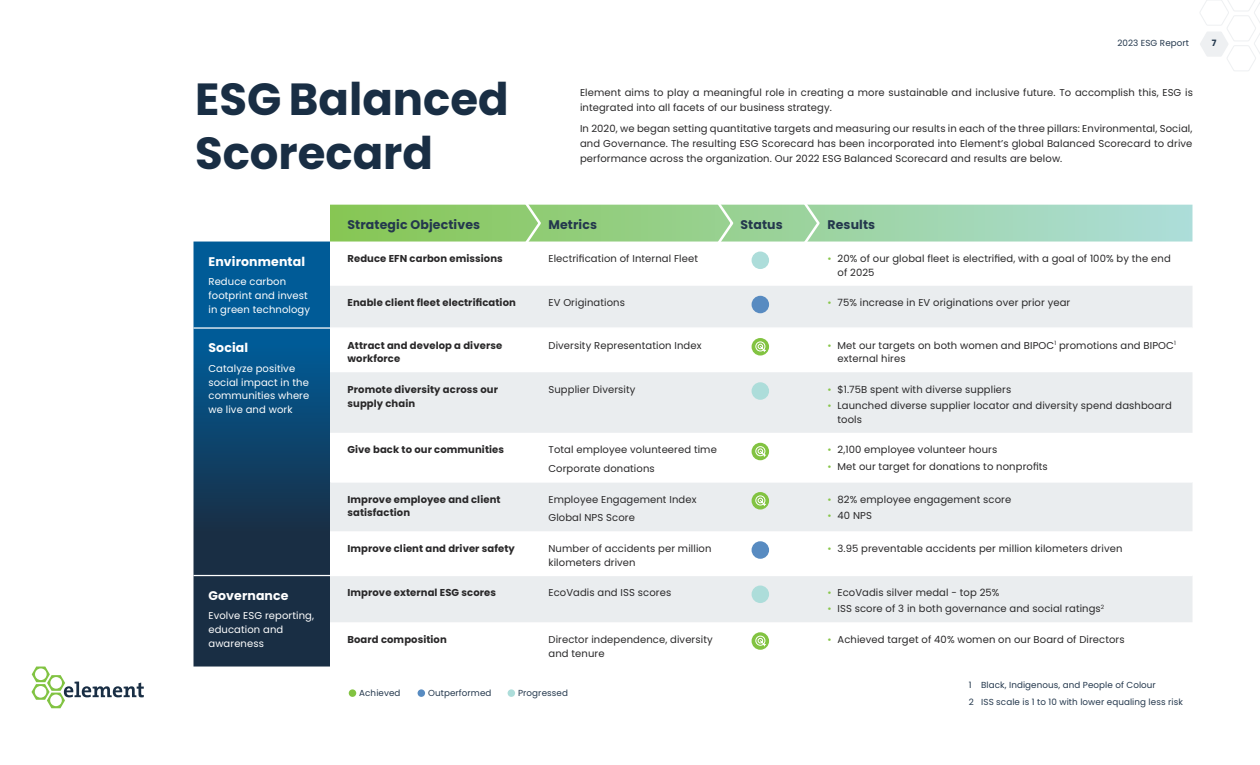
<style>
.page{position:relative;width:1260px;height:765px;background:#fff}
.page>*{position:absolute;margin:0;border:0;box-sizing:border-box;transform-origin:0 0}
.t1{font:700 45px/54px "Poppins";color:#192e44}
.t2{font:700 12.5px "Poppins";letter-spacing:.01em;color:#24384d}
.t3{font:700 12.5px "Poppins";letter-spacing:.01em;color:#fff}
.Body{font:10px/13.8px "Poppins";letter-spacing:.01em;color:#292829}
.Table_Body{font:10px/13.8px "Poppins";letter-spacing:.01em;color:#292829}
.Table_Body-2{font:700 10px/13.8px "Poppins";letter-spacing:.01em;color:#292829}
.Table_Body-3{font:10px/13.8px "Poppins";letter-spacing:.01em;color:#fff}
.t4{font:8.75px/16.9px "Poppins";letter-spacing:.01em;color:#24384d}
.t5{font:700 8.75px "Poppins";color:#24384d}
.s1{color:#88c64b}
</style>
<div class="page">
<svg style="left:194px;top:242px;width:136px;height:425px;background:#0d436a"></svg>
<svg style="left:330px;top:286px;width:862px;height:336px;fill:#eaedef"></svg>
<hr style="left:194px;top:327px;width:136px;height:2px;background:#fff">
<hr style="left:330px;top:327px;width:201px;height:2px;background:#fff">
<hr style="left:531px;top:327px;width:192px;height:2px;background:#fff">
<hr style="left:723px;top:327px;width:87px;height:2px;background:#fff">
<hr style="left:810px;top:327px;width:382px;height:2px;background:#fff">
<hr style="left:331px;top:481px;width:200px;height:2px;background:#fff">
<hr style="left:531px;top:481px;width:192px;height:2px;background:#fff">
<hr style="left:723px;top:481px;width:87px;height:2px;background:#fff">
<hr style="left:810px;top:481px;width:382px;height:2px;background:#fff">
<hr style="left:194px;top:575px;width:136px;height:1px;background:#fff">
<hr style="left:330px;top:575px;width:201px;height:1px;background:#fff">
<hr style="left:531px;top:575px;width:192px;height:1px;background:#fff">
<hr style="left:723px;top:575px;width:87px;height:1px;background:#fff">
<hr style="left:810px;top:575px;width:382px;height:1px;background:#fff">
<div style="left:752px;top:252px;width:17px;height:17px;background:#adddda;border-radius:50%"></div>
<div style="left:752px;top:296px;width:17px;height:17px;background:#588bc1;border-radius:50%"></div>
<div style="left:752px;top:338px;width:17px;height:18px;background:#82c341;border-radius:50%"></div>
<svg style="left:755px;top:341px;width:11px;height:11px"></svg>
<div style="left:752px;top:382px;width:17px;height:18px;background:#adddda;border-radius:50%"></div>
<div style="left:752px;top:443px;width:17px;height:17px;background:#82c341;border-radius:50%"></div>
<svg style="left:755px;top:446px;width:11px;height:11px"></svg>
<div style="left:752px;top:492px;width:17px;height:18px;background:#82c341;border-radius:50%"></div>
<svg style="left:755px;top:495px;width:11px;height:11px"></svg>
<div style="left:752px;top:541px;width:17px;height:18px;background:#588bc1;border-radius:50%"></div>
<div style="left:752px;top:586px;width:17px;height:17px;background:#adddda;border-radius:50%"></div>
<div style="left:752px;top:632px;width:17px;height:18px;background:#82c341;border-radius:50%"></div>
<svg style="left:755px;top:636px;width:11px;height:11px"></svg>
<svg style="left:330px;top:204px;width:862px;height:54px"></svg>
<div style="left:349px;top:689px;width:7px;height:8px;background:#82c341;border-radius:50%"></div>
<div style="left:418px;top:689px;width:7px;height:8px;background:#588bc1;border-radius:50%"></div>
<div style="left:508px;top:689px;width:7px;height:8px;background:#adddda;border-radius:50%"></div>
<svg style="left:1200px;top:0;width:60px;height:71px"></svg>
<svg style="left:32px;top:667px;width:112px;height:41px"></svg>
<h1 class="t1" style="left:195px;top:72px;width:315px">ESG Balanced<br>Scorecard</h1>
<p class="t4" style="left:1117px;top:35px;width:73px">2023 ESG Report</p>
<p class="t5" style="left:1212px;top:38px;width:6px">7</p>
<p class="Body" style="left:580px;top:85px;width:614px;line-height:15px">Element aims to play a meaningful role in creating a more sustainable and inclusive future. To accomplish this, ESG is integrated into all facets of our business strategy.</p>
<p class="Body" style="left:580px;top:121px;width:614px;line-height:15px;text-align:justify">In 2020, we began setting quantitative targets and measuring our results in each of the three pillars: Environmental, Social, and Governance. The resulting ESG Scorecard has been incorporated into Element’s global Balanced Scorecard to drive performance across the organization. Our 2022 ESG Balanced Scorecard and results are below.</p>
<h3 class="t3" style="left:209px;top:254px;width:98px">Environmental</h3>
<p class="Table_Body-3" style="left:209px;top:275px;width:103px">Reduce carbon footprint and invest in green technology</p>
<h3 class="t3" style="left:209px;top:341px;width:41px">Social</h3>
<p class="Table_Body-3" style="left:209px;top:361px;width:102px">Catalyze positive social impact in the communities where we live and work</p>
<h3 class="t3" style="left:209px;top:588px;width:82px">Governance</h3>
<p class="Table_Body-3" style="left:209px;top:609px;width:107px">Evolve ESG reporting, education and awareness</p>
<h3 class="t2" style="left:348px;top:217px;width:134px">Strategic Objectives</h3>
<h3 class="t2" style="left:548px;top:217px;width:50px">Metrics</h3>
<h3 class="t2" style="left:741px;top:217px;width:44px">Status</h3>
<h3 class="t2" style="left:828px;top:217px;width:49px">Results</h3>
<p class="Table_Body-2" style="left:348px;top:252px;width:157px">Reduce EFN carbon emissions</p>
<p class="Table_Body" style="left:548px;top:252px;width:151px">Electrification of Internal Fleet</p>
<p class="Body" style="left:838px;top:252px;width:335px;text-indent:-10px"><span class="s1">•</span> 20% of our global fleet is electrified, with a goal of 100% by the end of 2025</p>
<p class="Table_Body-2" style="left:348px;top:296px;width:170px">Enable client fleet electrification</p>
<p class="Table_Body" style="left:548px;top:296px;width:78px">EV Originations</p>
<p class="Body" style="left:828px;top:296px;width:244px"><span class="s1">•</span> 75% increase in EV originations over prior year</p>
<p class="Table_Body-2" style="left:348px;top:338px;width:156px">Attract and develop a diverse workforce</p>
<p class="Table_Body" style="left:548px;top:338px;width:154px">Diversity Representation Index</p>
<p class="Body" style="left:838px;top:338px;width:340px;text-indent:-10px"><span class="s1">•</span> Met our targets on both women and BIPOC<sup>1</sup> promotions and BIPOC<sup>1 </sup>external hires</p>
<p class="Table_Body-2" style="left:348px;top:382px;width:152px">Promote diversity across our supply chain</p>
<p class="Table_Body" style="left:548px;top:382px;width:89px">Supplier Diversity</p>
<p class="Body" style="left:828px;top:382px;width:185px"><span class="s1">•</span> $1.75B spent with diverse suppliers</p>
<p class="Body" style="left:838px;top:399px;width:336px;text-indent:-10px"><span class="s1">•</span> Launched diverse supplier locator and diversity spend dashboard tools</p>
<p class="Table_Body-2" style="left:348px;top:443px;width:158px">Give back to our communities</p>
<p class="Table_Body" style="left:548px;top:443px;width:170px">Total employee volunteered time</p>
<p class="Table_Body" style="left:548px;top:462px;width:108px">Corporate donations</p>
<p class="Table_Body-2" style="left:348px;top:492px;width:155px">Improve employee and client satisfaction</p>
<p class="Table_Body" style="left:548px;top:492px;width:149px">Employee Engagement Index</p>
<p class="Table_Body" style="left:548px;top:511px;width:88px">Global NPS Score</p>
<p class="Body" style="left:828px;top:443px;width:171px"><span class="s1">•</span> 2,100 employee volunteer hours</p>
<p class="Body" style="left:828px;top:459px;width:222px"><span class="s1">•</span> Met our target for donations to nonprofits</p>
<p class="Body" style="left:828px;top:492px;width:185px"><span class="s1">•</span> 82% employee engagement score</p>
<p class="Body" style="left:828px;top:508px;width:46px"><span class="s1">•</span> 40 NPS</p>
<p class="Table_Body-2" style="left:348px;top:541px;width:169px">Improve client and driver safety</p>
<p class="Table_Body" style="left:548px;top:541px;width:165px">Number of accidents per million kilometers driven</p>
<p class="Body" style="left:828px;top:541px;width:296px"><span class="s1">•</span> 3.95 preventable accidents per million kilometers driven</p>
<p class="Table_Body-2" style="left:348px;top:586px;width:150px">Improve external ESG scores</p>
<p class="Table_Body" style="left:548px;top:586px;width:124px">EcoVadis and ISS scores</p>
<p class="Body" style="left:828px;top:586px;width:174px"><span class="s1">•</span> EcoVadis silver medal - top 25%</p>
<p class="Body" style="left:828px;top:602px;width:278px"><span class="s1">•</span> ISS score of 3 in both governance and social ratings<sup>2</sup></p>
<p class="Table_Body-2" style="left:348px;top:632px;width:101px">Board composition</p>
<p class="Table_Body" style="left:548px;top:632px;width:166px">Director independence, diversity and tenure</p>
<p class="Body" style="left:828px;top:632px;width:299px"><span class="s1">•</span> Achieved target of 40% women on our Board of Directors</p>
<p class="t4" style="left:359px;top:685px;width:43px">Achieved</p>
<p class="t4" style="left:428px;top:685px;width:65px">Outperformed</p>
<p class="t4" style="left:518px;top:685px;width:51px">Progressed</p>
<p class="t4" style="left:969px;top:677px;width:216px">1 Black, Indigenous, and People of Colour<br>2 ISS scale is 1 to 10 with lower equaling less risk</p>
</div>
